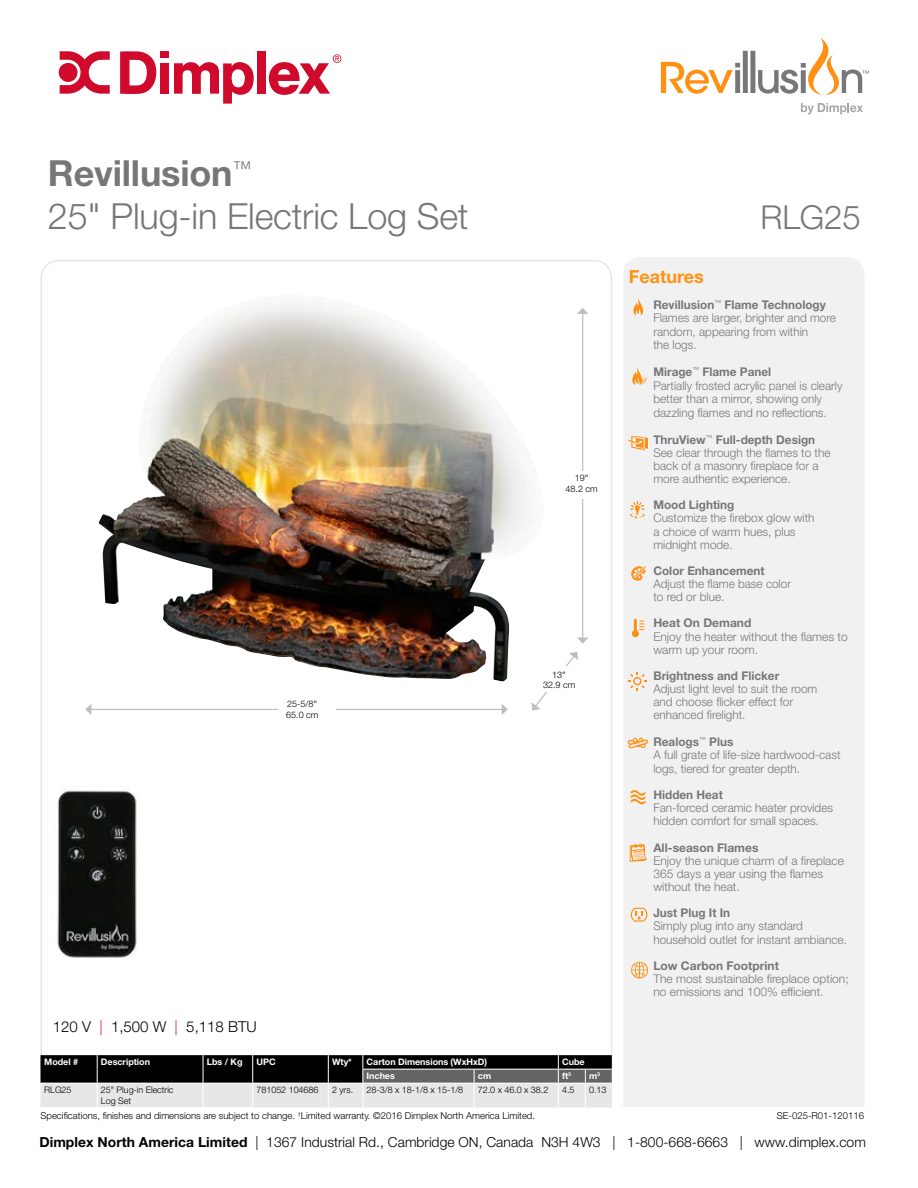
<style>
.page{position:relative;width:918px;height:1188px;background:#fff}
.page>*{position:absolute;margin:0;border:0;box-sizing:border-box;transform-origin:0 0}
.t1{font:300 36px/43.5px "Helvetica Neue LT Std";letter-spacing:-.005em;color:#77777a}
.t2{font:300 33px "Helvetica Neue LT Std";letter-spacing:-.005em;color:#77777a}
.t3{font:700 18px "Helvetica Neue LT Std";color:#ff9012}
.t4{font:300 15px "Helvetica Neue LT Std";color:#000}
.t5{font:300 13.8px "Helvetica Neue LT Std";letter-spacing:.005em;color:#000}
.t6{font:300 12px/13.2px "Helvetica Neue LT Std";color:#77777a}
.t7{font:700 12px "Helvetica Neue LT Std";color:#77777a}
.t8{font:300 9.6px "Helvetica Neue LT Std";color:#000}
.t9{font:300 9px/10.5px "Helvetica Neue LT Std";letter-spacing:-.005em;color:#000;text-align:center}
.t10{font:700 9px "Helvetica Neue LT Std";letter-spacing:-.005em;color:#fff}
.s1{font-weight:700}
.s2{font-weight:400;font-stretch:condensed}
.s3{color:#da1a32}
</style>
<div class="page">
<svg style="left:40px;top:260px;width:572px;height:795px"></svg>
<img style="left:98px;top:295px;width:194px;height:360px">
<hr style="left:582px;top:313px;width:1px;height:325px;background:#bcbec0">
<svg style="left:577px;top:308px;width:11px;height:6px"></svg>
<svg style="left:577px;top:638px;width:11px;height:6px"></svg>
<div style="left:564px;top:471px;width:35px;height:27px;background:#fff"></div>
<svg style="left:532px;top:652px;width:46px;height:59px"></svg>
<div style="left:529px;top:666px;width:48px;height:25px;background:#fff"></div>
<hr style="left:91px;top:709px;width:411px;height:1px;background:#bcbec0">
<svg style="left:85px;top:704px;width:6px;height:11px"></svg>
<svg style="left:502px;top:704px;width:6px;height:11px"></svg>
<div style="left:278px;top:698px;width:57px;height:21px;background:#fff"></div>
<svg style="left:40px;top:1055px;width:572px;height:53px;background:#7d7d7e"></svg>
<hr style="left:40px;top:1107px;width:57px;height:1px;background:#fff">
<hr style="left:97px;top:1107px;width:106px;height:1px;background:#fff">
<hr style="left:203px;top:1107px;width:50px;height:1px;background:#fff">
<div style="left:623px;top:257px;width:241px;height:850px;background:#f1f1f2"></div>
<svg style="left:631px;top:566px;width:15px;height:15px"></svg>
<svg style="left:630px;top:843px;width:17px;height:19px"></svg>
<svg style="left:628px;top:738px;width:20px;height:10px"></svg>
<svg style="left:633px;top:296px;width:10px;height:20px"></svg>
<svg style="left:628px;top:672px;width:21px;height:39px"></svg>
<svg style="left:628px;top:419px;width:20px;height:31px"></svg>
<svg style="left:631px;top:962px;width:17px;height:16px"></svg>
<svg style="left:631px;top:908px;width:16px;height:14px"></svg>
<svg style="left:631px;top:365px;width:23px;height:20px"></svg>
<img style="left:51px;top:784px;width:92px;height:179px">
<svg style="left:630px;top:501px;width:15px;height:18px"></svg>
<svg style="left:631px;top:789px;width:14px;height:15px"></svg>
<svg style="left:632px;top:619px;width:14px;height:40px"></svg>
<div style="left:743px;top:51px;width:5px;height:42px;background:#77777a"></div>
<div style="left:750px;top:51px;width:5px;height:42px;background:#77777a"></div>
<svg style="left:661px;top:62px;width:79px;height:32px"></svg>
<svg style="left:758px;top:38px;width:111px;height:57px"></svg>
<svg style="left:801px;top:103px;width:62px;height:11px"></svg>
<svg style="left:120px;top:51px;width:36px;height:43px"></svg>
<div style="left:160px;top:51px;width:9px;height:7px;background:#cf0a2c"></div>
<div style="left:160px;top:63px;width:9px;height:31px;background:#cf0a2c"></div>
<svg style="left:174px;top:62px;width:80px;height:42px"></svg>
<div style="left:257px;top:51px;width:9px;height:43px;background:#cf0a2c"></div>
<svg style="left:269px;top:54px;width:72px;height:41px"></svg>
<svg style="left:58px;top:51px;width:52px;height:43px"></svg>
<h1 class="t1" style="left:48px;top:150px;width:422px"><span class="s1">Revillusion</span><sup>™<br></sup>25" Plug-in Electric Log Set</h1>
<p class="t9" style="left:286px;top:698px;width:34px;text-align:left">25-5/8<span class="s2">"<br></span>65.0 cm</p>
<p class="t9" style="left:565px;top:473px;width:34px">19<span class="s2">"<br></span>48.2 cm</p>
<p class="t9" style="left:543px;top:669px;width:34px">13<span class="s2">"<br></span>32.9 cm</p>
<p class="t4" style="left:53px;top:1018px;width:205px">120 V <span class="s3">|</span> 1,500 W <span class="s3">|</span> 5,118 BTU</p>
<p class="t10" style="left:44px;top:1057px;width:35px">Model #</p>
<p class="t10" style="left:101px;top:1057px;width:51px">Description</p>
<p class="t10" style="left:207px;top:1057px;width:37px">Lbs / Kg</p>
<p class="t10" style="left:257px;top:1057px;width:21px">UPC</p>
<p class="t10" style="left:332px;top:1057px;width:21px">Wty*</p>
<p class="t10" style="left:367px;top:1057px;width:122px">Carton Dimensions (WxHxD)</p>
<p class="t10" style="left:562px;top:1057px;width:24px">Cube</p>
<p class="t10" style="left:367px;top:1071px;width:30px">Inches</p>
<p class="t10" style="left:478px;top:1071px;width:15px">cm</p>
<p class="t10" style="left:562px;top:1071px;width:10px">ft<sup>3</sup></p>
<p class="t10" style="left:589px;top:1071px;width:13px">m<sup>3</sup></p>
<p class="t9" style="left:44px;top:1085px;width:29px">RLG25</p>
<p class="t9" style="left:101px;top:1085px;width:74px;text-align:left">25" Plug-in Electric<br>Log Set</p>
<p class="t9" style="left:257px;top:1085px;width:64px">781052 104686</p>
<p class="t9" style="left:332px;top:1085px;width:23px">2 yrs.</p>
<p class="t9" style="left:367px;top:1085px;width:98px">28-3/8 x 18-1/8 x 15-1/8</p>
<p class="t9" style="left:478px;top:1085px;width:72px">72.0 x 46.0 x 38.2</p>
<p class="t9" style="left:562px;top:1085px;width:14px">4.5</p>
<p class="t9" style="left:589px;top:1085px;width:19px">0.13</p>
<h3 class="t3" style="left:629px;top:265px;width:77px">Features</h3>
<h2 class="t2" style="left:761px;top:197px;width:102px">RLG25</h2>
<p class="t6" style="left:653px;top:297px;width:184px"><span class="s1">Revillusion</span><sup>™</sup> <span class="s1">Flame Technology<br></span>Flames are larger, brighter and more random, appearing from within<br>the logs.</p>
<p class="t6" style="left:653px;top:365px;width:191px"><span class="s1">Mirage</span><sup>™</sup> <span class="s1">Flame Panel<br></span>Partially frosted acrylic panel is clearly better than a mirror, showing only dazzling flames and no reflections.</p>
<p class="t6" style="left:653px;top:433px;width:179px"><span class="s1">ThruView</span><sup>™</sup> <span class="s1">Full-depth Design<br></span>See clear through the flames to the back of a masonry fireplace for a more authentic experience.</p>
<p class="t7" style="left:653px;top:498px;width:82px">Mood Lighting</p>
<p class="t6" style="left:653px;top:511px;width:163px">Customize the firebox glow with a choice of warm hues, plus midnight mode.</p>
<p class="t7" style="left:653px;top:563px;width:113px">Color Enhancement</p>
<p class="t6" style="left:653px;top:577px;width:139px">Adjust the flame base color to red or blue.</p>
<p class="t7" style="left:653px;top:616px;width:100px">Heat On Demand</p>
<p class="t6" style="left:653px;top:629px;width:196px">Enjoy the heater without the flames to warm up your room.</p>
<p class="t7" style="left:653px;top:668px;width:127px">Brightness and Flicker</p>
<p class="t6" style="left:653px;top:682px;width:166px">Adjust light level to suit the room and choose flicker effect for enhanced firelight.</p>
<p class="t6" style="left:653px;top:735px;width:189px"><span class="s1">Realogs</span><sup>™</sup> <span class="s1">Plus<br></span>A full grate of life-size hardwood-cast logs, tiered for greater depth.</p>
<p class="t7" style="left:653px;top:788px;width:71px">Hidden Heat</p>
<p class="t6" style="left:653px;top:801px;width:181px">Fan-forced ceramic heater provides hidden comfort for small spaces.</p>
<p class="t7" style="left:653px;top:840px;width:107px">All-season Flames</p>
<p class="t6" style="left:653px;top:854px;width:192px">Enjoy the unique charm of a fireplace<br>365 days a year using the flames without the heat.</p>
<p class="t7" style="left:653px;top:906px;width:78px">Just Plug It In</p>
<p class="t6" style="left:653px;top:919px;width:195px">Simply plug into any standard household outlet for instant ambiance.</p>
<p class="t7" style="left:653px;top:958px;width:127px">Low Carbon Footprint</p>
<p class="t6" style="left:653px;top:972px;width:197px">The most sustainable fireplace option; no emissions and 100% efficient.</p>
<p class="t8" style="left:40px;top:1110px;width:496px">Specifications, finishes and dimensions are subject to change. <sup>†</sup>Limited warranty. ©2016 Dimplex North America Limited.</p>
<p class="t8" style="left:777px;top:1110px;width:89px">SE-025-R01-120116</p>
<p class="t5" style="left:39px;top:1134px;width:828px"><span class="s1">Dimplex North America Limited</span> | 1367 Industrial Rd., Cambridge ON, Canada N3H 4W3 | 1-800-668-6663 | www.dimplex.com</p>
</div>
